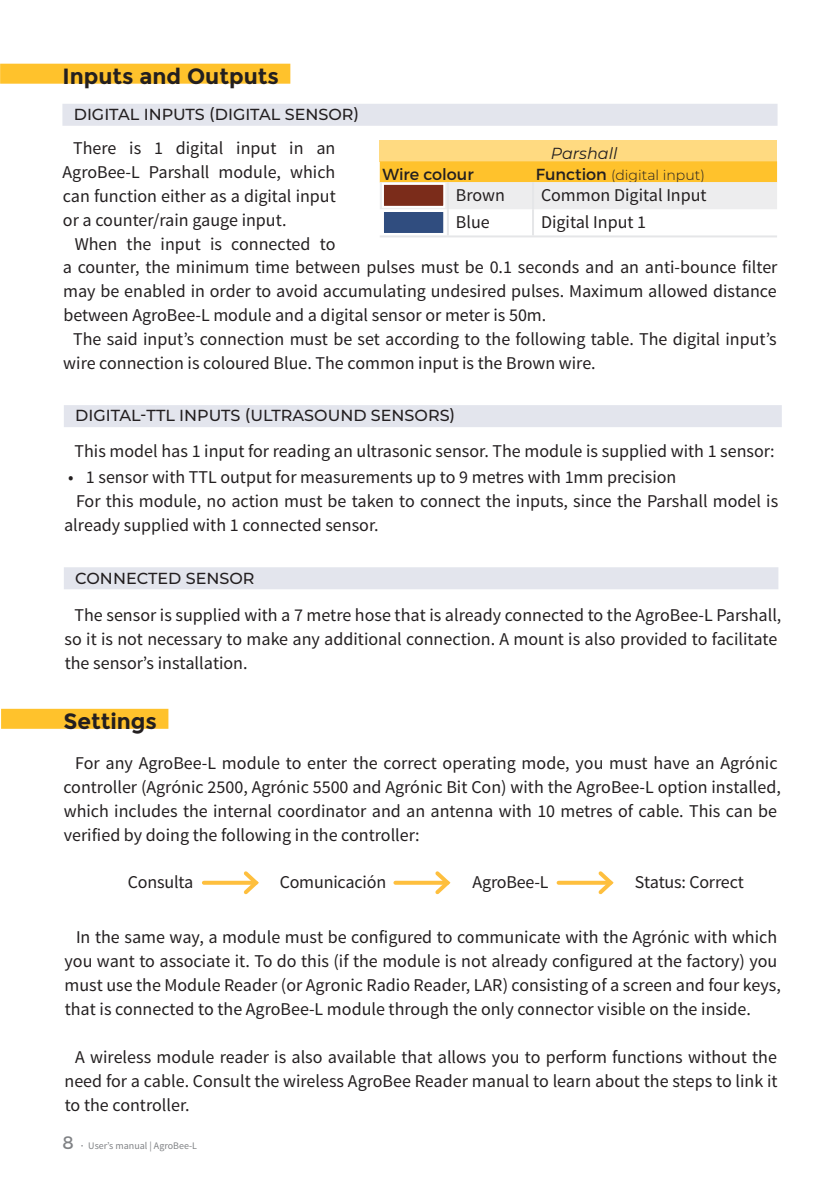
<style>
.page{position:relative;width:840px;height:1191px;background:#fff}
.page>*{position:absolute;margin:0;border:0;box-sizing:border-box;transform-origin:0 0}
.t1{font:700 22px "Montserrat";color:#231f20}
.t2{font:18px/24px "Source Sans Pro";color:#231f20}
.t3{font:500 16px "Montserrat";color:#231f20}
.t4{font:16px "Montserrat";color:#231f20}
.t5{font:italic 16px "Montserrat";color:#231f20}
.t6{font:300 14px "Montserrat";color:#231f20}
.t7{font:10px "Source Sans Pro";color:#808285}
.s1{font-weight:400;font-size:16px}
.s2{font-family:"Montserrat";font-size:18px}
.s3{font-weight:600}
</style>
<div class="page">
<div style="left:0;top:64px;width:290px;height:20px;background:#ffc22c"></div>
<div style="left:379px;top:140px;width:397px;height:21px;background:#ffda81"></div>
<svg style="left:379px;top:161px;width:397px;height:48px;background:#f5d891"></svg>
<hr style="left:446px;top:182px;width:2px;height:27px;background:#e5e6e8">
<hr style="left:531px;top:182px;width:2px;height:27px;background:#e5e6e8">
<hr style="left:446px;top:209px;width:2px;height:26px;background:#e5e6e8">
<hr style="left:531px;top:209px;width:2px;height:26px;background:#e5e6e8">
<hr style="left:379px;top:235px;width:68px;height:2px;background:#e5e6e8">
<hr style="left:447px;top:235px;width:85px;height:2px;background:#e5e6e8">
<hr style="left:532px;top:235px;width:244px;height:2px;background:#e5e6e8">
<div style="left:382px;top:183px;width:63px;height:25px;background:#7b2c1a;border:2px solid #fff"></div>
<div style="left:382px;top:210px;width:63px;height:25px;background:#304d7f;border:2px solid #fff"></div>
<div style="left:62px;top:104px;width:715px;height:22px;background:#e3e5ed"></div>
<div style="left:1px;top:709px;width:167px;height:20px;background:#ffc22c"></div>
<svg style="left:204px;top:880px;width:36px;height:4px"></svg>
<svg style="left:240px;top:871px;width:19px;height:24px"></svg>
<svg style="left:395px;top:880px;width:36px;height:4px"></svg>
<svg style="left:431px;top:871px;width:20px;height:24px"></svg>
<svg style="left:558px;top:880px;width:36px;height:4px"></svg>
<svg style="left:594px;top:871px;width:20px;height:24px"></svg>
<div style="left:64px;top:567px;width:714px;height:22px;background:#e3e5ed"></div>
<div style="left:64px;top:405px;width:717px;height:22px;background:#e3e5ed"></div>
<p class="t1" style="left:63px;top:63px;width:218px">Inputs and Outputs</p>
<p class="t3" style="left:74px;top:103px;width:287px">DIGITAL INPUTS (DIGITAL SENSOR)</p>
<p class="t2" style="left:62px;top:137px;width:275px;text-align:justify;text-indent:11px">There is 1 digital input in an AgroBee-L Parshall module, which can function either as a digital input or a counter/rain gauge input.</p>
<p class="t2" style="left:75px;top:233px;width:262px">When the input is connected to</p>
<p class="t5" style="left:550px;top:142px;width:68px">Parshall</p>
<p class="t4" style="left:382px;top:164px;width:93px">Wire colour</p>
<p class="t6" style="left:535px;top:165px;width:170px"><span class="s1">Function</span> (digital input)</p>
<p class="t2" style="left:455px;top:184px;width:51px">Brown</p>
<p class="t2" style="left:540px;top:184px;width:167px">Common Digital Input</p>
<p class="t2" style="left:455px;top:211px;width:35px">Blue</p>
<p class="t2" style="left:540px;top:211px;width:107px">Digital Input 1</p>
<p class="t2" style="left:63px;top:255px;width:716px">a counter, the minimum time between pulses must be 0.1 seconds and an anti-bounce filter</p>
<p class="t2" style="left:63px;top:279px;width:714px">may be enabled in order to avoid accumulating undesired pulses. Maximum allowed distance</p>
<p class="t2" style="left:63px;top:303px;width:484px">between AgroBee-L module and a digital sensor or meter is 50m.</p>
<p class="t2" style="left:73px;top:327px;width:704px">The said input’s connection must be set according to the following table. The digital input’s</p>
<p class="t2" style="left:63px;top:351px;width:533px">wire connection is coloured Blue. The common input is the Brown wire.</p>
<p class="t3" style="left:75px;top:404px;width:381px">DIGITAL-TTL INPUTS (ULTRASOUND SENSORS)</p>
<p class="t2" style="left:74px;top:439px;width:701px">This model has 1 input for reading an ultrasonic sensor. The module is supplied with 1 sensor:</p>
<p class="t2" style="left:68px;top:465px;width:609px">• 1 sensor with TTL output for measurements up to 9 metres with 1mm precision</p>
<p class="t2" style="left:76px;top:489px;width:703px">For this module, no action must be taken to connect the inputs, since the Parshall model is</p>
<p class="t2" style="left:64px;top:513px;width:316px">already supplied with 1 connected sensor.</p>
<p class="t3" style="left:75px;top:567px;width:181px">CONNECTED SENSOR</p>
<p class="t2" style="left:65px;top:604px;width:717px;text-indent:10px">The sensor is supplied with a 7 metre hose that is already connected to the AgroBee-L Parshall, so it is not necessary to make any additional connection. A mount is also provided to facilitate the sensor’s installation.</p>
<p class="t1" style="left:63px;top:708px;width:95px">Settings</p>
<p class="t2" style="left:63px;top:751px;width:718px;text-indent:12px">For any AgroBee-L module to enter the correct operating mode, you must have an Agrónic controller (Agrónic 2500, Agrónic 5500 and Agrónic Bit Con) with the AgroBee-L option installed, which includes the internal coordinator and an antenna with 10 metres of cable. This can be verified by doing the following in the controller:</p>
<p class="t2" style="left:128px;top:870px;width:67px">Consulta</p>
<p class="t2" style="left:279px;top:870px;width:108px">Comunicación</p>
<p class="t2" style="left:472px;top:870px;width:77px">AgroBee-L</p>
<p class="t2" style="left:634px;top:870px;width:110px">Status: Correct</p>
<p class="t2" style="left:64px;top:925px;width:717px;text-indent:12px">In the same way, a module must be configured to communicate with the Agrónic with which you want to associate it. To do this (if the module is not already configured at the factory) you must use the Module Reader (or Agronic Radio Reader, LAR) consisting of a screen and four keys, that is connected to the AgroBee-L module through the only connector visible on the inside.</p>
<p class="t2" style="left:64px;top:1045px;width:714px;text-align:justify;text-indent:11px">A wireless module reader is also available that allows you to perform functions without the need for a cable. Consult the wireless AgroBee Reader manual to learn about the steps to link it to the controller.</p>
<p class="t7" style="left:62px;top:1139px;width:136px"><span class="s2">8</span> <span class="s3">·</span> User’s manual | AgroBee-L</p>
</div>
